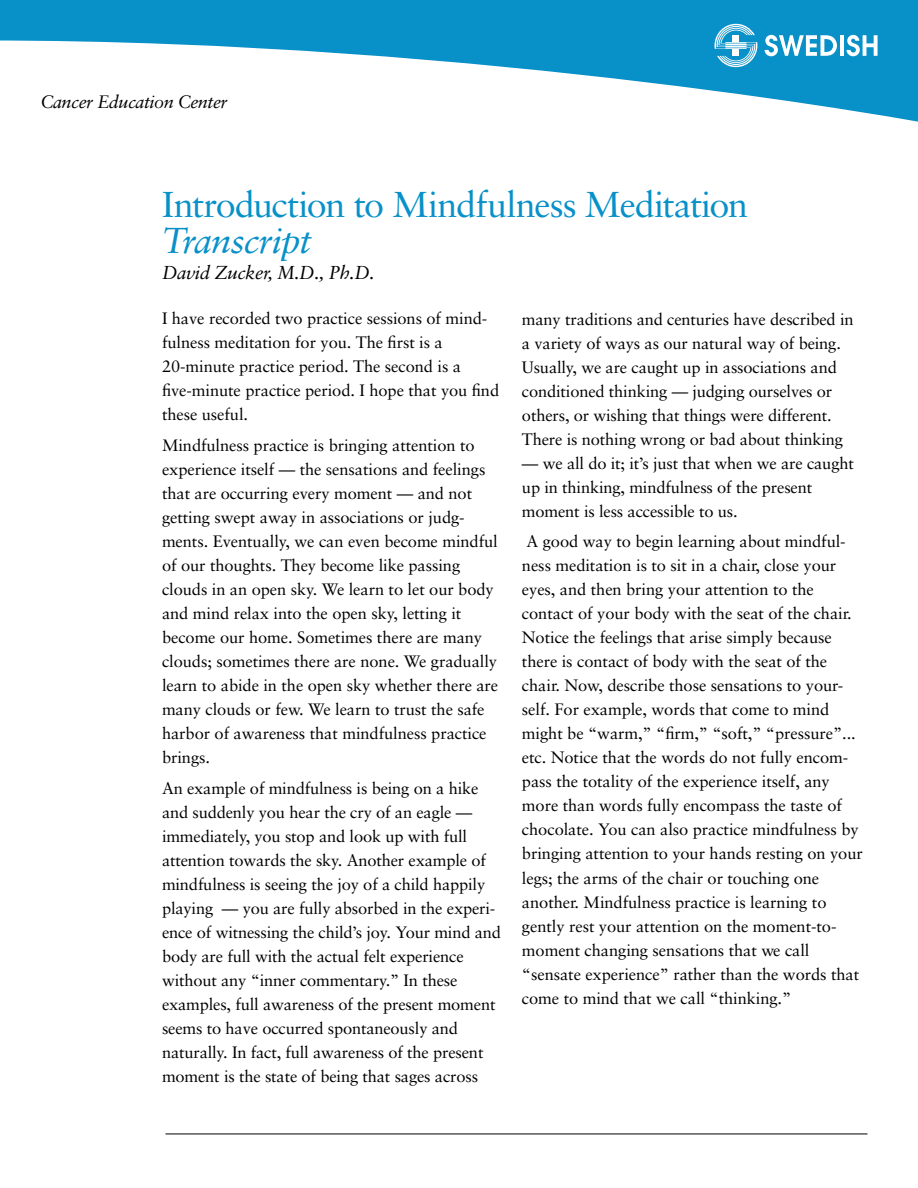
<style>
.page{position:relative;width:918px;height:1188px;background:#fff}
.page>*{position:absolute;margin:0;border:0;box-sizing:border-box;transform-origin:0 0}
.t1{font:36px "Sabon";letter-spacing:-.03em;color:#0890c8}
.t2{font:italic 36px "Sabon";letter-spacing:-.025em;color:#0890c8}
.t3{font:italic 18.75px "Sabon";letter-spacing:-.025em;color:#000}
.t4{font:italic 18px "Sabon";letter-spacing:-.025em;color:#000}
.t5{font:16.5px/24px "Sabon";letter-spacing:-.005em;color:#000}
</style>
<div class="page">
<svg style="left:0;top:0;width:918px;height:122px;fill:#0890c8"></svg>
<svg style="left:714px;top:24px;width:43px;height:43px;background:#5eb6db"></svg>
<svg style="left:765px;top:35px;width:72px;height:21px"></svg>
<hr style="left:840px;top:35px;width:4px;height:21px;background:#fff">
<svg style="left:846px;top:35px;width:32px;height:21px"></svg>
<hr style="left:165px;top:1134px;width:702px;height:1px;background:#000">
<p class="t4" style="left:40px;top:92px;width:189px">Cancer Education Center</p>
<h1 class="t1" style="left:162px;top:183px;width:588px">Introduction to Mindfulness Meditation</h1>
<h1 class="t2" style="left:162px;top:219px;width:151px">Transcript</h1>
<p class="t3" style="left:162px;top:262px;width:214px">David Zucker, M.D., Ph.D.</p>
<p class="t5" style="left:162px;top:306px;width:339px">I have recorded two practice sessions of mind&shy;fulness meditation for you. The first is a 20-minute practice period. The second is a five-minute practice period. I hope that you find these useful.</p>
<p class="t5" style="left:162px;top:433px;width:338px">Mindfulness practice is bringing attention to experience itself — the sensations and feelings that are occurring every moment — and not getting swept away in associations or judg&shy;ments. Eventually, we can even become mindful of our thoughts. They become like passing clouds in an open sky. We learn to let our body and mind relax into the open sky, letting it become our home. Sometimes there are many clouds; sometimes there are none. We gradually learn to abide in the open sky whether there are many clouds or few. We learn to trust the safe harbor of awareness that mindfulness practice brings.</p>
<p class="t5" style="left:162px;top:776px;width:341px">An example of mindfulness is being on a hike and suddenly you hear the cry of an eagle — immediately, you stop and look up with full attention towards the sky. Another example of mindfulness is seeing the joy of a child happily playing — you are fully absorbed in the experi&shy;ence of witnessing the child’s joy. Your mind and body are full with the actual felt experience without any “inner commentary.” In these examples, full awareness of the present moment seems to have occurred spontaneously and naturally. In fact, full awareness of the present moment is the state of being that sages across</p>
<p class="t5" style="left:522px;top:307px;width:333px">many traditions and centuries have described in a variety of ways as our natural way of being.<br>Usually, we are caught up in associations and conditioned thinking — judging ourselves or others, or wishing that things were different.<br>There is nothing wrong or bad about thinking</p>
<p class="t5" style="left:522px;top:451px;width:333px">— we all do it; it’s just that when we are caught up in thinking, mindfulness of the present moment is less accessible to us.</p>
<p class="t5" style="left:522px;top:529px;width:342px">A good way to begin learning about mindful&shy;ness meditation is to sit in a chair, close your eyes, and then bring your attention to the contact of your body with the seat of the chair.<br>Notice the feelings that arise simply because there is contact of body with the seat of the chair. Now, describe those sensations to your&shy;self. For example, words that come to mind might be “warm,” “firm,” “soft,” “pressure”... etc. Notice that the words do not fully encom&shy;pass the totality of the experience itself, any more than words fully encompass the taste of chocolate. You can also practice mindfulness by bringing attention to your hands resting on your legs; the arms of the chair or touching one another. Mindfulness practice is learning to gently rest your attention on the moment-to&shy;moment changing sensations that we call “sensate experience” rather than the words that come to mind that we call “thinking.”</p>
</div>
